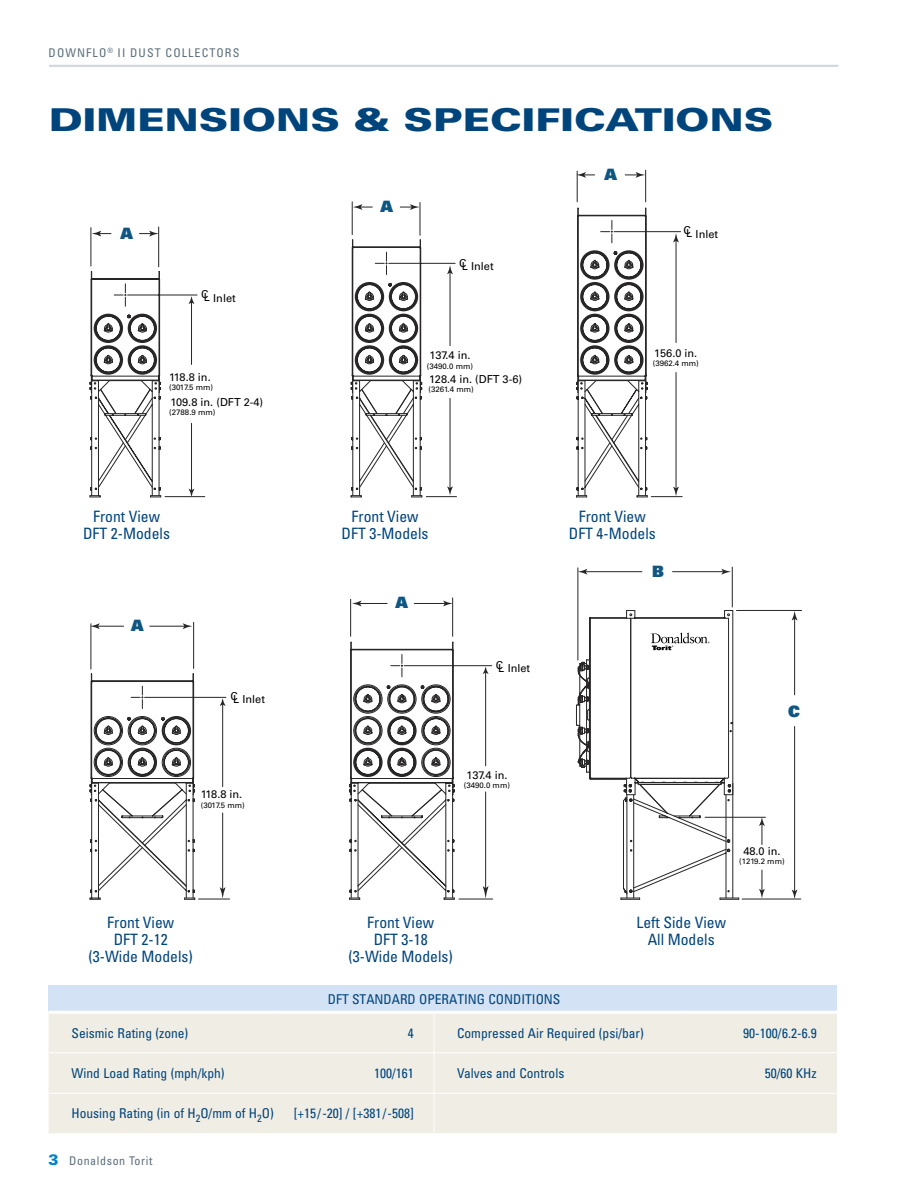
<style>
.page{position:relative;width:918px;height:1188px;background:#fff}
.page>*{position:absolute;margin:0;border:0;box-sizing:border-box;transform-origin:0 0}
.t1{font:900 31.5px "Univers LT Std";color:#00447c;scale:1.3 1}
.t2{font:condensed 15.6px/17.2px "Univers LT Std";color:#00447c;text-align:center}
.t3{font:15.6px "Univers LT Std X Black";color:#0f5683}
.t4{font:condensed 13.5px "Univers LT Std";color:#00447c}
.t5{font:condensed 12px "Univers LT Std";letter-spacing:.09em;color:#5c6f7c}
.t6{font:10.95px "Univers LT Std";color:#000}
.t7{font:7.8px "Univers LT Std";color:#000}
.s1{font-weight:900;font-stretch:normal;font-size:15px;color:#0081c6}
</style>
<div class="page">
<svg style="left:646px;top:610px;width:88px;height:283px"></svg>
<svg style="left:620px;top:663px;width:112px;height:237px"></svg>
<svg style="left:90px;top:169px;width:556px;height:724px"></svg>
<svg style="left:92px;top:231px;width:9px;height:5px"></svg>
<svg style="left:139px;top:231px;width:20px;height:5px"></svg>
<svg style="left:353px;top:204px;width:19px;height:6px"></svg>
<svg style="left:400px;top:204px;width:19px;height:6px"></svg>
<svg style="left:576px;top:172px;width:19px;height:6px"></svg>
<svg style="left:625px;top:172px;width:20px;height:6px"></svg>
<hr style="left:165px;top:496px;width:40px;height:1px;background:#272525">
<hr style="left:426px;top:496px;width:31px;height:1px;background:#272525">
<hr style="left:651px;top:496px;width:31px;height:1px;background:#272525">
<svg style="left:89px;top:271px;width:109px;height:227px"></svg>
<svg style="left:350px;top:239px;width:106px;height:259px"></svg>
<svg style="left:576px;top:207px;width:105px;height:291px"></svg>
<hr style="left:91px;top:624px;width:1px;height:45px;background:#272525">
<hr style="left:193px;top:622px;width:1px;height:46px;background:#272525">
<hr style="left:350px;top:599px;width:1px;height:37px;background:#272525">
<hr style="left:452px;top:598px;width:1px;height:38px;background:#272525">
<svg style="left:90px;top:623px;width:34px;height:6px"></svg>
<hr style="left:150px;top:626px;width:35px;height:1px;background:#272525">
<svg style="left:183px;top:623px;width:9px;height:6px"></svg>
<svg style="left:352px;top:601px;width:35px;height:5px"></svg>
<hr style="left:414px;top:603px;width:32px;height:1px;background:#272525">
<svg style="left:443px;top:601px;width:10px;height:5px"></svg>
<hr style="left:199px;top:899px;width:31px;height:1px;background:#272525">
<hr style="left:742px;top:899px;width:59px;height:1px;background:#272525">
<hr style="left:705px;top:817px;width:60px;height:1px;background:#272525">
<hr style="left:736px;top:610px;width:66px;height:1px;background:#272525">
<svg style="left:759px;top:817px;width:6px;height:28px"></svg>
<svg style="left:759px;top:870px;width:6px;height:28px"></svg>
<hr style="left:794px;top:726px;width:1px;height:166px;background:#272525">
<svg style="left:792px;top:890px;width:6px;height:9px"></svg>
<hr style="left:794px;top:618px;width:1px;height:77px;background:#272525">
<svg style="left:792px;top:611px;width:6px;height:9px"></svg>
<hr style="left:577px;top:568px;width:1px;height:92px;background:#272525">
<hr style="left:732px;top:567px;width:1px;height:40px;background:#272525">
<hr style="left:585px;top:571px;width:57px;height:1px;background:#272525">
<svg style="left:578px;top:569px;width:9px;height:6px"></svg>
<hr style="left:673px;top:571px;width:51px;height:1px;background:#272525">
<svg style="left:721px;top:569px;width:10px;height:6px"></svg>
<svg style="left:89px;top:673px;width:138px;height:227px"></svg>
<svg style="left:349px;top:641px;width:144px;height:259px"></svg>
<svg style="left:651px;top:633px;width:59px;height:17px"></svg>
<div style="left:49px;top:985px;width:788px;height:27px;background:#d3e2f4"></div>
<div style="left:49px;top:1014px;width:788px;height:119px;background:#f0ede4"></div>
<hr style="left:49px;top:1011px;width:227px;height:3px;background:#fff">
<hr style="left:434px;top:1011px;width:248px;height:3px;background:#fff">
<hr style="left:682px;top:1011px;width:155px;height:3px;background:#fff">
<hr style="left:49px;top:1052px;width:227px;height:1px;background:#fff">
<hr style="left:49px;top:1093px;width:227px;height:1px;background:#fff">
<hr style="left:434px;top:1052px;width:248px;height:1px;background:#fff">
<hr style="left:682px;top:1052px;width:155px;height:1px;background:#fff">
<hr style="left:434px;top:1093px;width:248px;height:1px;background:#fff">
<hr style="left:682px;top:1093px;width:155px;height:1px;background:#fff">
<hr style="left:276px;top:1011px;width:158px;height:3px;background:#fff">
<hr style="left:434px;top:1014px;width:1px;height:38px;background:#fff">
<hr style="left:276px;top:1052px;width:158px;height:1px;background:#fff">
<hr style="left:434px;top:1053px;width:1px;height:40px;background:#fff">
<hr style="left:276px;top:1093px;width:158px;height:1px;background:#fff">
<hr style="left:434px;top:1094px;width:1px;height:39px;background:#fff">
<hr style="left:49px;top:65px;width:790px;height:2px;background:#d2d9de">
<p class="t5" style="left:49px;top:45px;width:192px">d ownflo<sup>®</sup> II d ust collectors</p>
<h1 class="t1" style="left:49px;top:100px;width:559px">DIMENSIONS &amp; SPECIFICATIONS</h1>
<p class="t3" style="left:120px;top:223px;width:14px">A</p>
<p class="t6" style="left:201px;top:291px;width:36px">CL Inlet</p>
<p class="t6" style="left:169px;top:371px;width:43px">118.8 in.</p>
<p class="t7" style="left:169px;top:383px;width:46px">(3017.5 mm)</p>
<p class="t6" style="left:171px;top:396px;width:94px">109.8 in. (DFT 2-4)</p>
<p class="t7" style="left:169px;top:408px;width:48px">(2788.9 mm)</p>
<p class="t3" style="left:380px;top:196px;width:14px">A</p>
<p class="t6" style="left:459px;top:260px;width:36px">CL Inlet</p>
<p class="t6" style="left:430px;top:349px;width:43px">137.4 in.</p>
<p class="t7" style="left:427px;top:361px;width:48px">(3490.0 mm)</p>
<p class="t6" style="left:429px;top:372px;width:95px">128.4 in. (DFT 3-6)</p>
<p class="t7" style="left:428px;top:385px;width:47px">(3261.4 mm)</p>
<p class="t3" style="left:604px;top:165px;width:14px">A</p>
<p class="t6" style="left:684px;top:228px;width:36px">CL Inlet</p>
<p class="t6" style="left:654px;top:346px;width:45px">156.0 in.</p>
<p class="t7" style="left:653px;top:359px;width:48px">(3962.4 mm)</p>
<p class="t2" style="left:83px;top:508px;width:88px">Front View<br>DFT 2-Models</p>
<p class="t2" style="left:569px;top:508px;width:88px">Front View<br>DFT 4-Models</p>
<p class="t2" style="left:342px;top:508px;width:88px">Front View<br>DFT 3-Models</p>
<p class="t3" style="left:131px;top:615px;width:14px">A</p>
<p class="t6" style="left:230px;top:693px;width:36px">CL Inlet</p>
<p class="t3" style="left:396px;top:593px;width:14px">A</p>
<p class="t6" style="left:496px;top:662px;width:36px">CL Inlet</p>
<p class="t3" style="left:652px;top:561px;width:13px">B</p>
<p class="t3" style="left:788px;top:701px;width:13px">C</p>
<p class="t6" style="left:201px;top:788px;width:43px">118.8 in.</p>
<p class="t7" style="left:201px;top:800px;width:46px">(3017.5 mm)</p>
<p class="t6" style="left:466px;top:768px;width:43px">137.4 in.</p>
<p class="t7" style="left:464px;top:781px;width:48px">(3490.0 mm)</p>
<p class="t6" style="left:743px;top:845px;width:39px">48.0 in.</p>
<p class="t7" style="left:739px;top:857px;width:47px">(1219.2 mm)</p>
<p class="t2" style="left:88px;top:913px;width:106px">Front View<br>DFT 2-12 (3-Wide Models)</p>
<p class="t2" style="left:636px;top:913px;width:91px">Left Side View<br>All Models</p>
<p class="t2" style="left:349px;top:913px;width:106px">Front View<br>DFT 3-18 (3-Wide Models)</p>
<p class="t4" style="left:328px;top:990px;width:234px">DFT Standard Operating Cond itions</p>
<p class="t4" style="left:72px;top:1025px;width:118px">Seismic Rating (zone)</p>
<p class="t4" style="left:408px;top:1025px;width:7px">4</p>
<p class="t4" style="left:457px;top:1025px;width:188px">Compressed Air Required (psi/bar)</p>
<p class="t4" style="left:743px;top:1025px;width:75px">90-100/6.2-6.9</p>
<p class="t4" style="left:72px;top:1065px;width:155px">Wind Load Rating (mph/kph)</p>
<p class="t4" style="left:374px;top:1065px;width:41px">100/161</p>
<p class="t4" style="left:457px;top:1065px;width:109px">Valves and Controls</p>
<p class="t4" style="left:765px;top:1065px;width:54px">50/60 KH z</p>
<p class="t4" style="left:72px;top:1105px;width:204px">Housing Rating (in of H<sub>2</sub>O/mm of H<sub>2</sub>O)</p>
<p class="t4" style="left:294px;top:1105px;width:122px">[+15/-20] / [+381/-508]</p>
<p class="t5" style="left:49px;top:1153px;width:105px"><span class="s1">3</span> Donaldson Torit</p>
</div>
